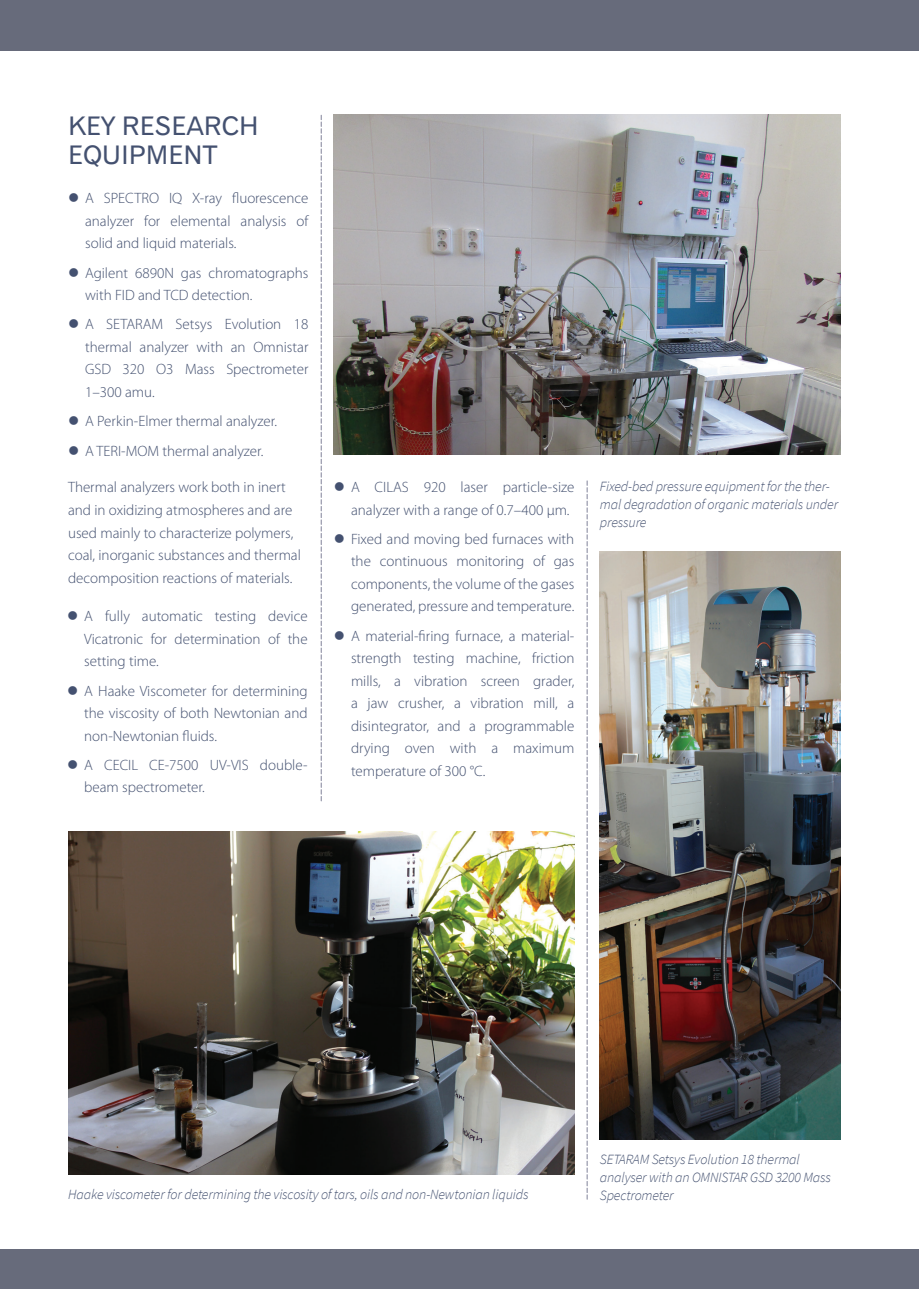
<style>
.page{position:relative;width:919px;height:1289px;background:#fff}
.page>*{position:absolute;margin:0;border:0;box-sizing:border-box;transform-origin:0 0}
.t1{font:25.5px/28.5px "Gothic 720 AT Roman B";color:#445170}
.t2{font:300 15px/22.5px "Myriad Pro";color:#445170;text-align:justify}
.t3{font:italic 300 14.1px/17.7px "Source Sans Pro";letter-spacing:-.01em;color:#445170}
</style>
<div class="page">
<div style="left:0;top:1249px;width:906px;height:39px;background:#676b7b"></div>
<div style="left:906px;top:1249px;width:12px;height:39px;background:#676b7b"></div>
<div style="left:0;top:0;width:918px;height:50px;background:#676b7b"></div>
<img style="left:334px;top:115px;width:506px;height:339px">
<img style="left:600px;top:551px;width:240px;height:588px">
<img style="left:68px;top:831px;width:506px;height:343px">
<svg style="left:321px;top:115px;width:1px;height:686px"></svg>
<svg style="left:586px;top:481px;width:1px;height:718px"></svg>
<h1 class="t1" style="left:68px;top:112px;width:192px">KEY RESEARCH<br>EQUIPMENT</h1>
<p class="t2" style="left:85px;top:187px;width:225px;text-indent:-17px">● A SPECTRO IQ X-ray fluorescence analyzer for elemental analysis of solid and liquid materials.</p>
<p class="t2" style="left:85px;top:261px;width:225px;text-indent:-17px">● Agilent 6890N gas chromatographs with FID and TCD detection.</p>
<p class="t2" style="left:85px;top:313px;width:225px;text-indent:-17px">● A SETARAM Setsys Evolution 18 thermal analyzer with an Omnistar GSD 320 O3 Mass Spectrometer 1–300 amu.</p>
<p class="t2" style="left:68px;top:410px;width:210px">● A Perkin-Elmer thermal analyzer.</p>
<p class="t2" style="left:68px;top:439px;width:197px">● A TERI-MOM thermal analyzer.</p>
<p class="t2" style="left:68px;top:476px;width:234px;text-align:left">Thermal analyzers work both in inert and in oxidizing atmospheres and are used mainly to characterize polymers, coal, inorganic substances and thermal decomposition reactions of materials.</p>
<p class="t2" style="left:84px;top:605px;width:225px;text-indent:-17px">● A fully automatic testing device Vicatronic for determination of the setting time.</p>
<p class="t2" style="left:84px;top:679px;width:225px;text-indent:-17px">● A Haake Viscometer for determining the viscosity of both Newtonian and non-Newtonian fluids.</p>
<p class="t2" style="left:84px;top:754px;width:225px;text-indent:-17px">● A CECIL CE-7500 UV-VIS double&shy;beam spectrometer.</p>
<p class="t2" style="left:351px;top:476px;width:225px;text-indent:-17px">● A CILAS 920 laser particle-size analyzer with a range of 0.7–400 μm.</p>
<p class="t2" style="left:351px;top:528px;width:225px;text-indent:-17px">● Fixed and moving bed furnaces with the continuous monitoring of gas components, the volume of the gases generated, pressure and temperature.</p>
<p class="t2" style="left:351px;top:624px;width:225px;text-indent:-17px">● A material-firing furnace, a material&shy;strength testing machine, friction mills, a vibration screen grader, a jaw crusher, a vibration mill, a disintegrator, and a programmable drying oven with a maximum temperature of 300 °C.</p>
<p class="t3" style="left:600px;top:477px;width:240px">Fixed-bed pressure equipment for the ther&shy;mal degradation of organic materials under pressure</p>
<p class="t3" style="left:68px;top:1185px;width:462px">Haake viscometer for determining the viscosity of tars, oils and non-Newtonian liquids</p>
<p class="t3" style="left:600px;top:1150px;width:233px">SETARAM Setsys Evolution 18 thermal analyser with an OMNISTAR GSD 3200 Mass<br>Spectrometer</p>
</div>
